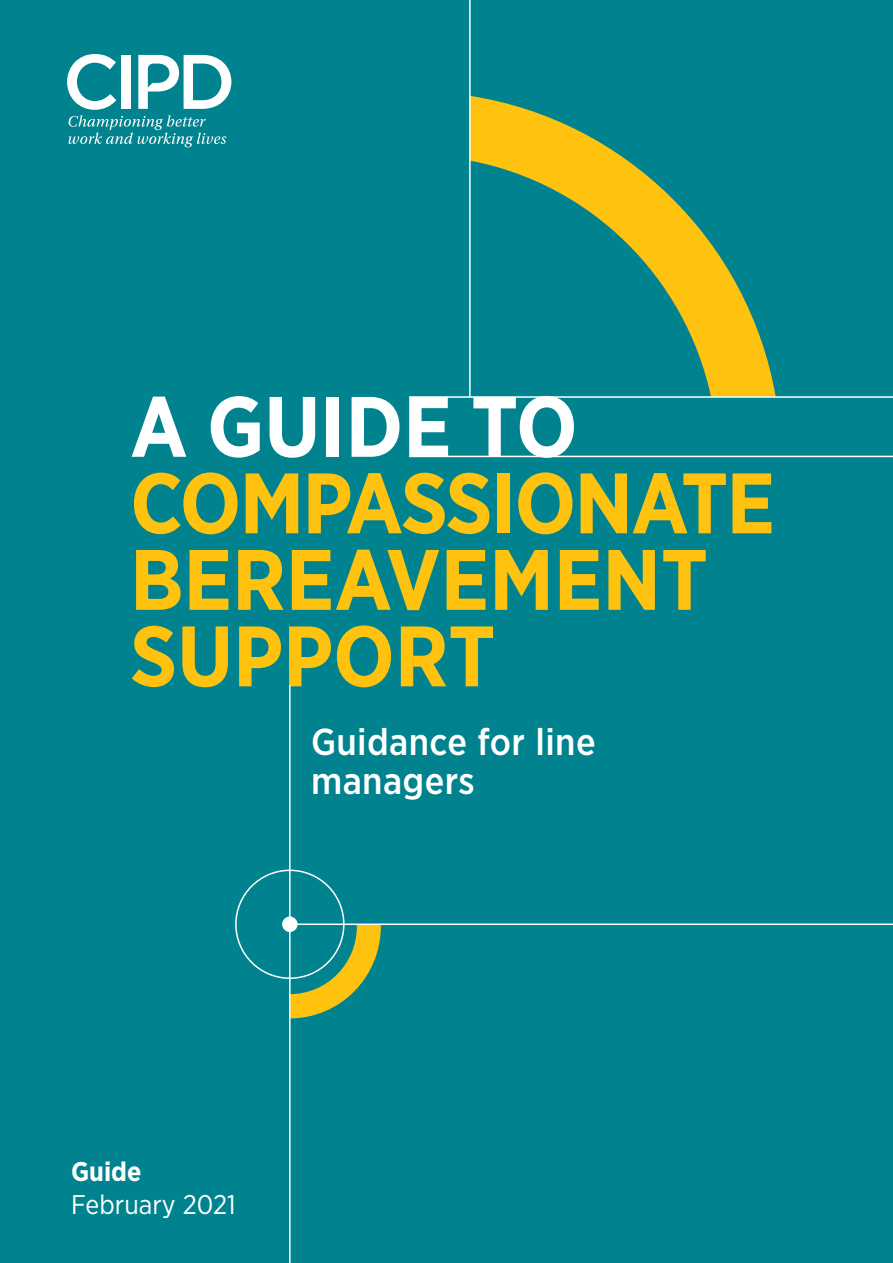
<style>
.page{position:relative;width:893px;height:1263px;background:#00838e}
.page>*{position:absolute;margin:0;border:0;box-sizing:border-box;transform-origin:0 0}
.Session_Name{font:700 85.5px/76.5px "Gotham Narrow";letter-spacing:-.02em;color:#ffc20e}
.Session_Name-2{font:700 85.5px "Gotham Narrow";color:#fff}
.Session_Name-3{font:700 85.5px "Gotham Narrow";color:#ffc20e}
.Session_Name-4{font:500 37.5px/39px "Gotham Narrow";letter-spacing:.01em;color:#fff}
.t1{font:27px/33px "Gotham Narrow";color:#fff}
.s1{font-weight:700}
</style>
<div class="page">
<svg style="left:67px;top:54px;width:164px;height:93px"></svg>
<div style="left:121px;top:55px;width:10px;height:54px;background:#fff"></div>
<svg style="left:291px;top:925px;width:90px;height:93px;background:#5f9b60"></svg>
<hr style="left:289px;top:923px;width:604px;height:2px;background:#fff">
<hr style="left:289px;top:685px;width:2px;height:578px;background:#fff">
<div style="left:282px;top:916px;width:16px;height:16px;background:#fff;border-radius:50%"></div>
<div style="left:235px;top:869px;width:110px;height:110px;border:2px solid #fff;border-radius:50%"></div>
<svg style="left:471px;top:96px;width:305px;height:300px;background:#479469"></svg>
<hr style="left:409px;top:396px;width:484px;height:2px;background:#fff">
<hr style="left:409px;top:456px;width:484px;height:1px;background:#fff">
<hr style="left:469px;top:0;width:2px;height:397px;background:#fff">
<p class="Session_Name-2" style="left:130px;top:372px;width:449px">A GUIDE TO</p>
<p class="Session_Name" style="left:130px;top:464px;width:647px">COMPASSIONATE<br>BEREAVEMENT</p>
<p class="Session_Name-3" style="left:130px;top:601px;width:367px">SUPPORT</p>
<p class="Session_Name-4" style="left:311px;top:722px;width:286px">Guidance for line managers</p>
<p class="t1" style="left:71px;top:1154px;width:166px"><span class="s1">Guide<br></span>February 2021</p>
</div>
